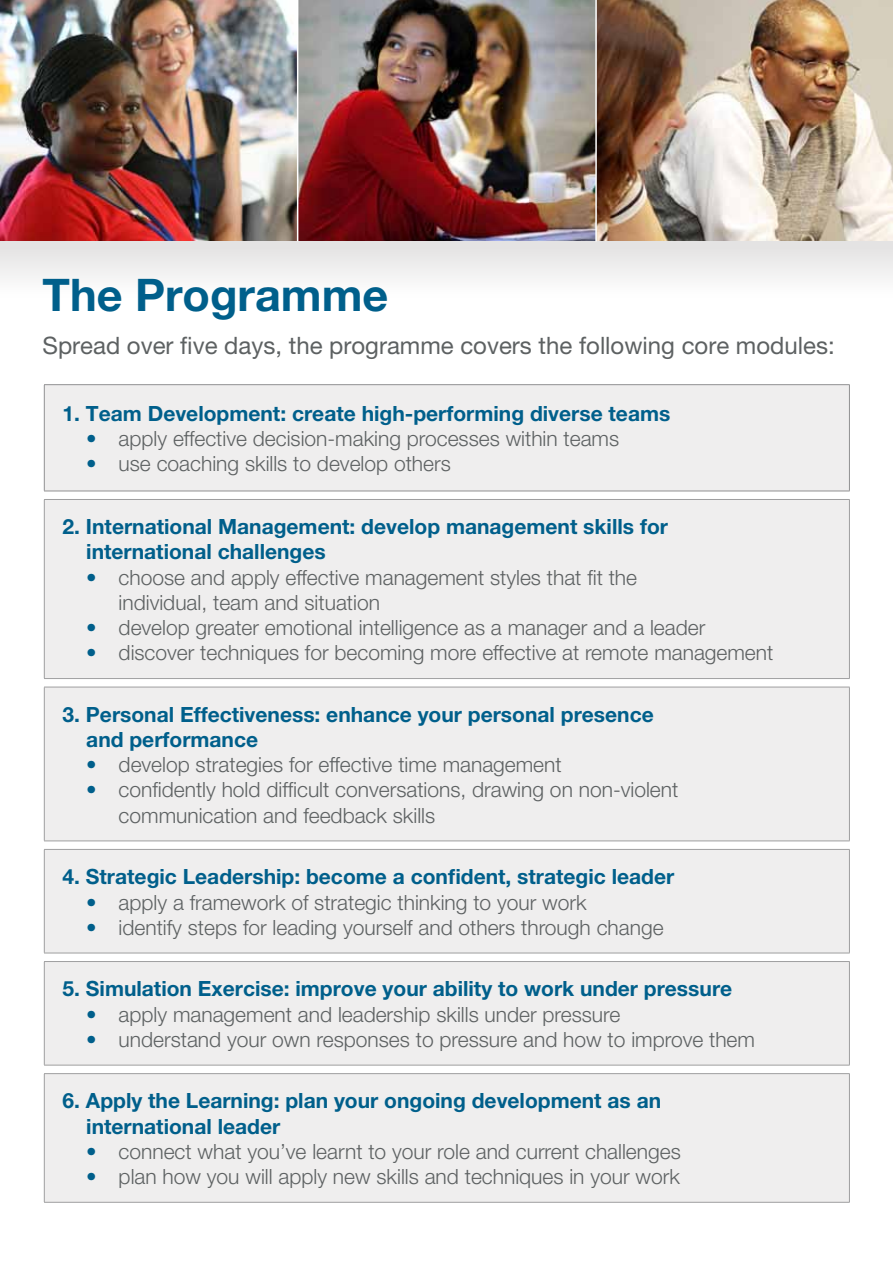
<style>
.page{position:relative;width:893px;height:1263px;background:#fff}
.page>*{position:absolute;margin:0;border:0;box-sizing:border-box;transform-origin:0 0}
.t1{font:700 45px "Helvetica Neue";color:#005f8b}
.t2{font:24px "Helvetica Neue";color:#5d6162}
.t3{font:300 21px/25.2px "Helvetica Neue";color:#5d6162}
.t4{font:700 21px/25.2px "Helvetica Neue";color:#005f8b}
.s1{color:#005f8b}
</style>
<div class="page">
<img style="left:0;top:0;width:893px;height:241px">
<div style="left:0;top:241px;width:893px;height:57px;background:linear-gradient(to bottom,#e1e0e0,#fff)"></div>
<hr style="left:297px;top:0;width:1px;height:241px;background:#fff">
<hr style="left:595px;top:0;width:2px;height:241px;background:#fff">
<div style="left:44px;top:385px;width:805px;height:817px;background:#efeeee"></div>
<hr style="left:44px;top:385px;width:1px;height:106px;background:#919192">
<hr style="left:44px;top:384px;width:806px;height:1px;background:#919192">
<hr style="left:849px;top:385px;width:1px;height:106px;background:#919192">
<hr style="left:44px;top:491px;width:806px;height:1px;background:#919192">
<hr style="left:44px;top:500px;width:1px;height:178px;background:#9f9fa0">
<hr style="left:44px;top:499px;width:806px;height:1px;background:#9f9fa0">
<hr style="left:849px;top:500px;width:1px;height:178px;background:#9f9fa0">
<hr style="left:44px;top:678px;width:806px;height:1px;background:#9f9fa0">
<hr style="left:44px;top:687px;width:1px;height:154px;background:#9f9fa0">
<hr style="left:44px;top:687px;width:806px;height:1px;background:#9f9fa0">
<hr style="left:849px;top:687px;width:1px;height:154px;background:#9f9fa0">
<hr style="left:44px;top:841px;width:806px;height:1px;background:#9f9fa0">
<hr style="left:44px;top:850px;width:1px;height:103px;background:#9f9fa0">
<hr style="left:44px;top:849px;width:806px;height:1px;background:#9f9fa0">
<hr style="left:849px;top:850px;width:1px;height:103px;background:#9f9fa0">
<hr style="left:44px;top:953px;width:806px;height:1px;background:#9f9fa0">
<hr style="left:44px;top:962px;width:1px;height:103px;background:#9f9fa0">
<hr style="left:44px;top:961px;width:806px;height:1px;background:#9f9fa0">
<hr style="left:849px;top:962px;width:1px;height:103px;background:#9f9fa0">
<hr style="left:44px;top:1065px;width:806px;height:1px;background:#9f9fa0">
<hr style="left:44px;top:1074px;width:1px;height:128px;background:#9f9fa0">
<hr style="left:44px;top:1073px;width:806px;height:1px;background:#9f9fa0">
<hr style="left:849px;top:1074px;width:1px;height:128px;background:#9f9fa0">
<hr style="left:44px;top:1202px;width:806px;height:1px;background:#9f9fa0">
<h1 class="t1" style="left:43px;top:267px;width:347px">The Programme</h1>
<p class="t2" style="left:43px;top:331px;width:794px">Spread over five days, the programme covers the following core modules:</p>
<p class="t4" style="left:63px;top:400px;width:609px">1. Team Development: create high-performing diverse teams</p>
<p class="t3" style="left:86px;top:425px;width:534px"><span class="s1">•</span> apply effective decision-making processes within teams</p>
<p class="t3" style="left:86px;top:451px;width:366px"><span class="s1">•</span> use coaching skills to develop others</p>
<p class="t4" style="left:86px;top:514px;width:583px;text-indent:-24px">2. International Management: develop management skills for international challenges</p>
<p class="t3" style="left:119px;top:564px;width:520px;text-indent:-32px"><span class="s1">•</span> choose and apply effective management styles that fit the individual, team and situation</p>
<p class="t3" style="left:86px;top:614px;width:620px"><span class="s1">•</span> develop greater emotional intelligence as a manager and a leader</p>
<p class="t3" style="left:86px;top:640px;width:689px"><span class="s1">•</span> discover techniques for becoming more effective at remote management</p>
<p class="t4" style="left:86px;top:701px;width:569px;text-indent:-24px">3. Personal Effectiveness: enhance your personal presence and performance</p>
<p class="t3" style="left:86px;top:752px;width:477px"><span class="s1">•</span> develop strategies for effective time management</p>
<p class="t3" style="left:119px;top:777px;width:561px;text-indent:-32px"><span class="s1">•</span> confidently hold difficult conversations, drawing on non-violent communication and feedback skills</p>
<p class="t4" style="left:63px;top:864px;width:613px">4. Strategic Leadership: become a confident, strategic leader</p>
<p class="t3" style="left:86px;top:889px;width:502px"><span class="s1">•</span> apply a framework of strategic thinking to your work</p>
<p class="t3" style="left:86px;top:914px;width:579px"><span class="s1">•</span> identify steps for leading yourself and others through change</p>
<p class="t4" style="left:63px;top:976px;width:671px">5. Simulation Exercise: improve your ability to work under pressure</p>
<p class="t3" style="left:86px;top:1001px;width:536px"><span class="s1">•</span> apply management and leadership skills under pressure</p>
<p class="t3" style="left:86px;top:1026px;width:670px"><span class="s1">•</span> understand your own responses to pressure and how to improve them</p>
<p class="t4" style="left:86px;top:1088px;width:576px;text-indent:-24px">6. Apply the Learning: plan your ongoing development as an international leader</p>
<p class="t3" style="left:86px;top:1138px;width:596px"><span class="s1">•</span> connect what you’ve learnt to your role and current challenges</p>
<p class="t3" style="left:86px;top:1163px;width:595px"><span class="s1">•</span> plan how you will apply new skills and techniques in your work</p>
</div>
